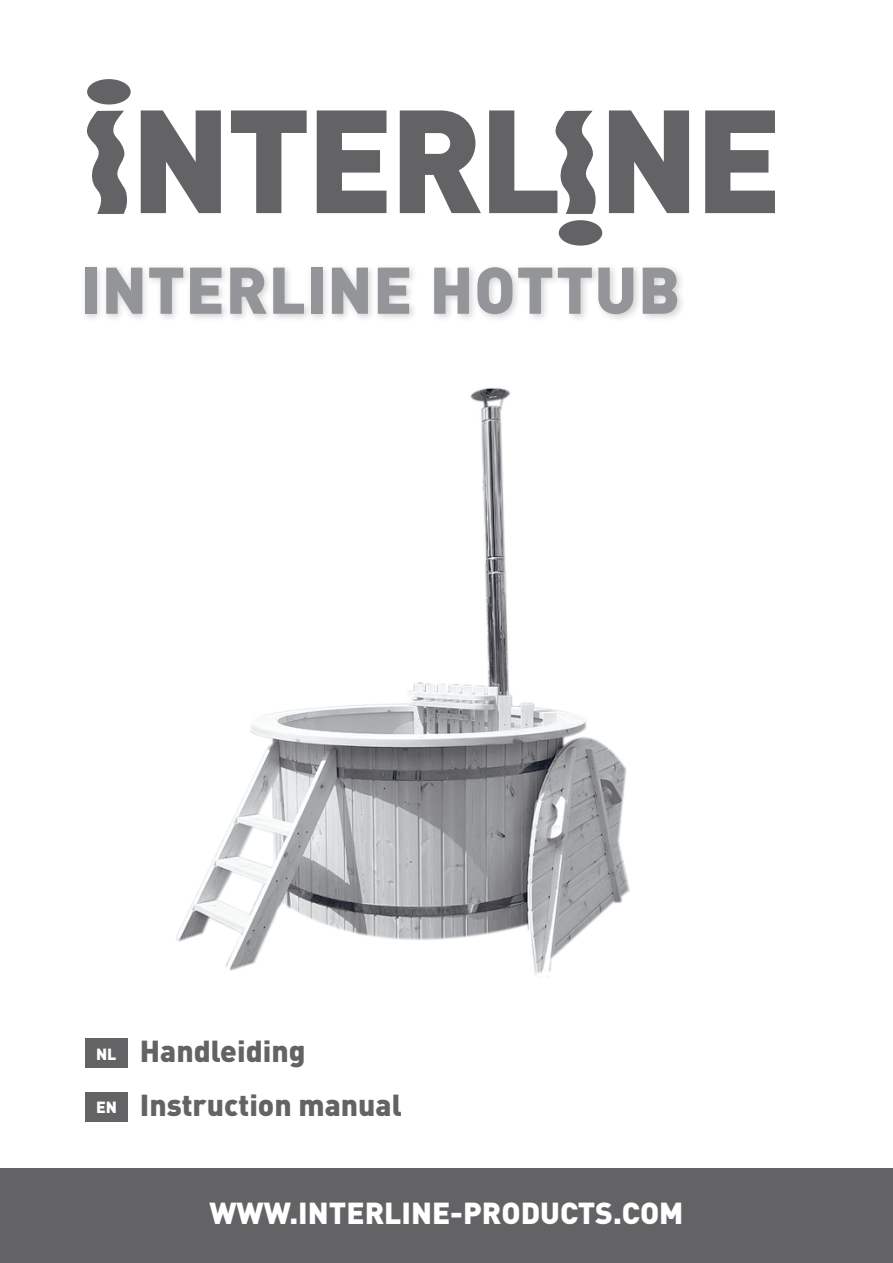
<style>
.page{position:relative;width:893px;height:1263px;background:#fff}
.page>*{position:absolute;margin:0;border:0;box-sizing:border-box;transform-origin:0 0}
.t1{font:900 64.8px "DIN";letter-spacing:.01em;color:#939598}
.t2{font:900 30px/54px "DIN";color:#636366}
.t3{font:900 30px "DIN";color:#fff}
.t4{font:900 16.05px "DIN";color:#fff}
.s1{font-size:16.05px;color:#fff}
</style>
<div class="page">
<img style="left:176px;top:387px;width:454px;height:590px">
<svg style="left:86px;top:111px;width:41px;height:103px"></svg>
<svg style="left:141px;top:110px;width:80px;height:103px"></svg>
<svg style="left:231px;top:110px;width:76px;height:103px"></svg>
<svg style="left:317px;top:110px;width:69px;height:103px"></svg>
<svg style="left:400px;top:110px;width:81px;height:103px"></svg>
<svg style="left:489px;top:110px;width:107px;height:104px"></svg>
<svg style="left:609px;top:110px;width:80px;height:103px"></svg>
<svg style="left:705px;top:110px;width:70px;height:103px"></svg>
<div style="left:559px;top:220px;width:43px;height:26px;background:#636366;border-radius:50%"></div>
<div style="left:87px;top:79px;width:44px;height:25px;background:#636366;border-radius:50%"></div>
<div style="left:81px;top:263px;width:605px;height:60px;background:#231f20;opacity:.2"></div>
<div style="left:85px;top:1092px;width:43px;height:30px;background:#636366"></div>
<div style="left:85px;top:1038px;width:43px;height:30px;background:#636366"></div>
<div style="left:0;top:1168px;width:893px;height:95px;background:#636366"></div>
<h1 class="t1" style="left:81px;top:247px;width:601px">INTERLINE HOTTUB</h1>
<p class="t2" style="left:96px;top:1023px;width:307px;text-indent:44px">Handleiding<br><span class="s1">EN</span> Instruction manual</p>
<p class="t4" style="left:96px;top:1043px;width:22px">NL</p>
<p class="t3" style="left:209px;top:1193px;width:476px">WWW.INTERLINE-PRODUCTS.COM</p>
</div>
